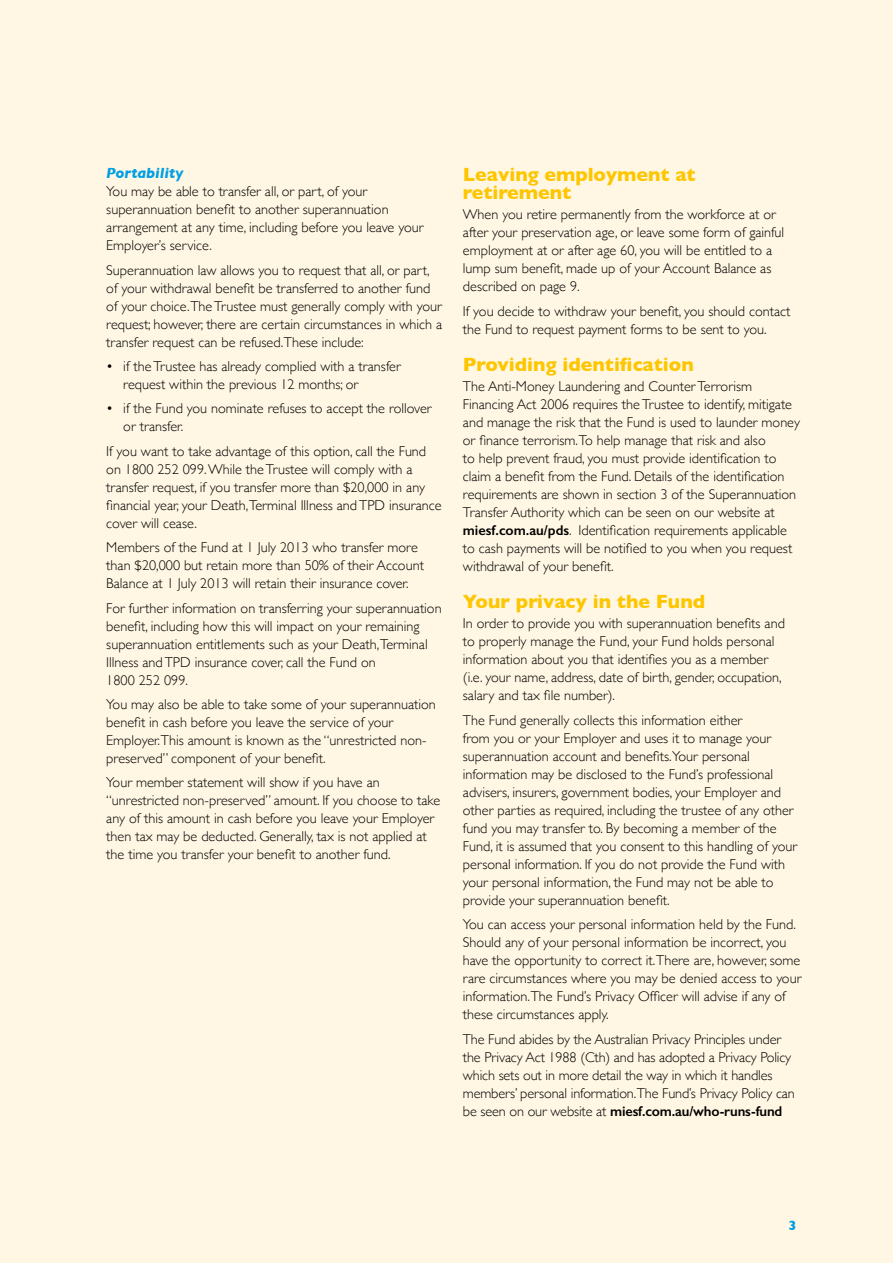
<style>
.page{position:relative;width:893px;height:1263px;background:#fff7e3}
.page>*{position:absolute;margin:0;border:0;box-sizing:border-box;transform-origin:0 0}
.t1{font:700 19.5px/18px "Gill Sans";color:#fdc600}
.t2{font:italic 700 15px "Gill Sans";color:#009fe3}
.t3{font:300 14.25px/18px "Gill Sans";color:#000}
.t4{font:700 13.5px "Gill Sans";color:#009fe3}
.s1{font-weight:600}
</style>
<div class="page">
<p class="t2" style="left:106px;top:164px;width:78px">Portability</p>
<p class="t3" style="left:106px;top:182px;width:319px">You may be able to transfer all, or part, of your superannuation benefit to another superannuation arrangement at any time, including before you leave your Employer’s service.</p>
<p class="t3" style="left:106px;top:260px;width:337px">Superannuation law allows you to request that all, or part, of your withdrawal benefit be transferred to another fund of your choice.The Trustee must generally comply with your request; however, there are certain circumstances in which a transfer request can be refused.These include:</p>
<p class="t3" style="left:123px;top:357px;width:279px;text-indent:-17px">• if the Trustee has already complied with a transfer request within the previous 12 months; or</p>
<p class="t3" style="left:123px;top:399px;width:310px;text-indent:-17px">• if the Fund you nominate refuses to accept the rollover or transfer.</p>
<p class="t3" style="left:106px;top:441px;width:337px">If you want to take advantage of this option, call the Fund on 1800 252 099. While the Trustee will comply with a transfer request, if you transfer more than $20,000 in any financial year, your Death,Terminal Illness andTPD insurance cover will cease.</p>
<p class="t3" style="left:106px;top:538px;width:319px">Members of the Fund at 1 July 2013 who transfer more than $20,000 but retain more than 50% of their Account<br>Balance at 1 July 2013 will retain their insurance cover.</p>
<p class="t3" style="left:106px;top:598px;width:337px">For further information on transferring your superannuation benefit, including how this will impact on your remaining superannuation entitlements such as your Death,Terminal Illness and TPD insurance cover, call the Fund on<br>1800 252 099.</p>
<p class="t3" style="left:106px;top:695px;width:331px">You may also be able to take some of your superannuation benefit in cash before you leave the service of your Employer.This amount is known as the “unrestricted non&shy;preserved” component of your benefit.</p>
<p class="t3" style="left:106px;top:773px;width:336px">Your member statement will show if you have an “unrestricted non-preserved” amount. If you choose to take any of this amount in cash before you leave your Employer then tax may be deducted. Generally, tax is not applied at the time you transfer your benefit to another fund.</p>
<h1 class="t1" style="left:463px;top:165px;width:234px">Leaving employment at retirement</h1>
<p class="t3" style="left:463px;top:205px;width:323px">When you retire permanently from the workforce at or after your preservation age, or leave some form of gainful employment at or after age 60, you will be entitled to a lump sum benefit, made up of your Account Balance as described on page 9.</p>
<p class="t3" style="left:463px;top:302px;width:329px">If you decide to withdraw your benefit, you should contact the Fund to request payment forms to be sent to you.</p>
<h1 class="t1" style="left:463px;top:355px;width:232px">Providing identification</h1>
<p class="t3" style="left:463px;top:377px;width:339px">The Anti-Money Laundering and Counter Terrorism Financing Act 2006 requires the Trustee to identify, mitigate and manage the risk that the Fund is used to launder money or finance terrorism.To help manage that risk and also<br>to help prevent fraud, you must provide identification to claim a benefit from the Fund. Details of the identification requirements are shown in section 3 of the Superannuation Transfer Authority which can be seen on our website at <span class="s1">miesf.com.au/pds</span>. Identification requirements applicable to cash payments will be notified to you when you request withdrawal of your benefit.</p>
<h1 class="t1" style="left:463px;top:592px;width:244px">Your privacy in the Fund</h1>
<p class="t3" style="left:463px;top:614px;width:323px">In order to provide you with superannuation benefits and to properly manage the Fund, your Fund holds personal information about you that identifies you as a member (i.e. your name, address, date of birth, gender, occupation, salary and tax file number).</p>
<p class="t3" style="left:463px;top:710px;width:336px">The Fund generally collects this information either<br>from you or your Employer and uses it to manage your superannuation account and benefits.Your personal information may be disclosed to the Fund’s professional advisers, insurers, government bodies, your Employer and other parties as required, including the trustee of any other fund you may transfer to. By becoming a member of the Fund, it is assumed that you consent to this handling of your personal information. If you do not provide the Fund with your personal information, the Fund may not be able to provide your superannuation benefit.</p>
<p class="t3" style="left:463px;top:915px;width:340px">You can access your personal information held by the Fund.<br>Should any of your personal information be incorrect, you have the opportunity to correct it.There are, however, some rare circumstances where you may be denied access to your information.The Fund’s Privacy Officer will advise if any of these circumstances apply.</p>
<p class="t3" style="left:463px;top:1029px;width:333px">The Fund abides by the Australian Privacy Principles under the Privacy Act 1988 (Cth) and has adopted a Privacy Policy which sets out in more detail the way in which it handles members’ personal information.The Fund’s Privacy Policy can be seen on our website at <span class="s1">miesf.com.au/who-runs-fund</span></p>
<p class="t4" style="left:788px;top:1214px;width:10px">3</p>
</div>
